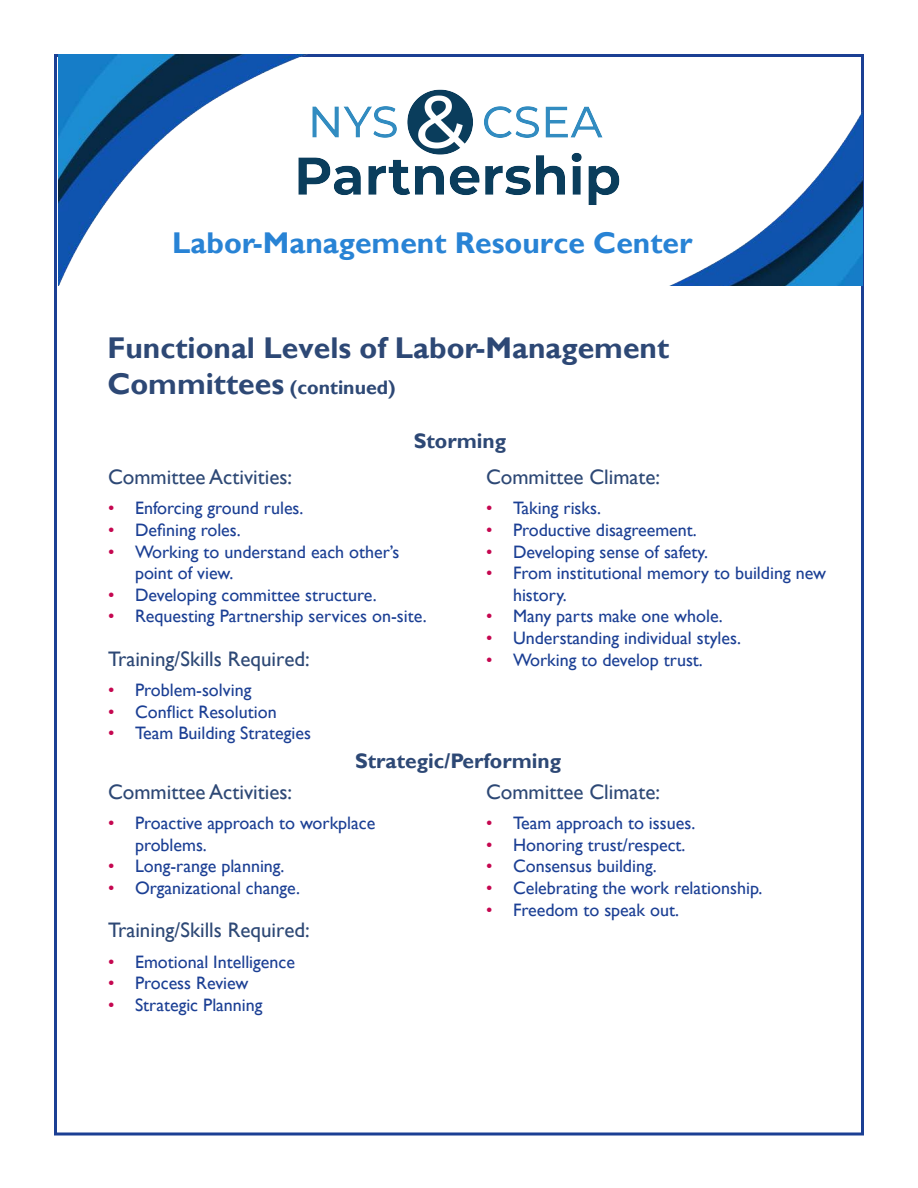
<style>
.page{position:relative;width:918px;height:1188px;background:#fff}
.page>*{position:absolute;margin:0;border:0;box-sizing:border-box;transform-origin:0 0}
.t1{font:700 30px "Gill Sans";color:#2d4875}
.t2{font:700 30px "Gill Sans";color:#2883d5}
.t3{font:21px "Gill Sans";color:#2d4875}
.t4{font:700 21px "Gill Sans";color:#2d4875}
.t5{font:700 19.5px "Gill Sans";color:#2d4875}
.t6{font:18px/21.6px "Gill Sans";color:#1b3f94}
.s1{font-size:30px}
.s2{color:#c50750}
</style>
<div class="page">
<img style="left:59px;top:55px;width:803px;height:230px">
<div style="left:100px;top:232px;width:537px;height:50px;background:#fff"></div>
<img style="left:285px;top:87px;width:345px;height:121px">
<h1 class="t2" style="left:172px;top:225px;width:522px">Labor-Management Resource Center</h1>
<p class="t1" style="left:107px;top:330px;width:563px">Functional Levels of Labor-Management</p>
<p class="t5" style="left:107px;top:376px;width:290px"><span class="s1">Committees</span> (continued)</p>
<p class="t4" style="left:414px;top:429px;width:94px">Storming</p>
<p class="t3" style="left:108px;top:465px;width:186px">Committee Activities:</p>
<p class="t6" style="left:108px;top:498px;width:197px"><span class="s2">•</span> Enforcing ground rules.</p>
<p class="t6" style="left:108px;top:520px;width:134px"><span class="s2">•</span> Defining roles.</p>
<p class="t6" style="left:135px;top:541px;width:266px;text-indent:-27px"><span class="s2">•</span> Working to understand each other’s point of view.</p>
<p class="t6" style="left:108px;top:584px;width:270px"><span class="s2">•</span> Developing committee structure.</p>
<p class="t6" style="left:108px;top:606px;width:320px"><span class="s2">•</span> Requesting Partnership services on-site.</p>
<p class="t3" style="left:108px;top:646px;width:203px">Training/Skills Required:</p>
<p class="t6" style="left:108px;top:680px;width:145px"><span class="s2">•</span> Problem-solving</p>
<p class="t6" style="left:108px;top:701px;width:170px"><span class="s2">•</span> Conflict Resolution</p>
<p class="t6" style="left:108px;top:723px;width:205px"><span class="s2">•</span> Team Building Strategies</p>
<p class="t3" style="left:486px;top:465px;width:176px">Committee Climate:</p>
<p class="t6" style="left:486px;top:498px;width:117px"><span class="s2">•</span> Taking risks.</p>
<p class="t6" style="left:486px;top:520px;width:212px"><span class="s2">•</span> Productive disagreement.</p>
<p class="t6" style="left:486px;top:541px;width:223px"><span class="s2">•</span> Developing sense of safety.</p>
<p class="t6" style="left:513px;top:563px;width:315px;text-indent:-27px"><span class="s2">•</span> From institutional memory to building new history.</p>
<p class="t6" style="left:486px;top:606px;width:238px"><span class="s2">•</span> Many parts make one whole.</p>
<p class="t6" style="left:486px;top:628px;width:257px"><span class="s2">•</span> Understanding individual styles.</p>
<p class="t6" style="left:486px;top:649px;width:218px"><span class="s2">•</span> Working to develop trust.</p>
<p class="t4" style="left:355px;top:748px;width:208px">Strategic/Performing</p>
<p class="t3" style="left:108px;top:779px;width:186px">Committee Activities:</p>
<p class="t6" style="left:135px;top:813px;width:242px;text-indent:-27px"><span class="s2">•</span> Proactive approach to workplace problems.</p>
<p class="t6" style="left:108px;top:856px;width:178px"><span class="s2">•</span> Long-range planning.</p>
<p class="t6" style="left:108px;top:877px;width:194px"><span class="s2">•</span> Organizational change.</p>
<p class="t3" style="left:108px;top:918px;width:203px">Training/Skills Required:</p>
<p class="t6" style="left:108px;top:951px;width:189px"><span class="s2">•</span> Emotional Intelligence</p>
<p class="t6" style="left:108px;top:973px;width:142px"><span class="s2">•</span> Process Review</p>
<p class="t6" style="left:108px;top:994px;width:156px"><span class="s2">•</span> Strategic Planning</p>
<p class="t3" style="left:486px;top:779px;width:176px">Committee Climate:</p>
<p class="t6" style="left:486px;top:813px;width:211px"><span class="s2">•</span> Team approach to issues.</p>
<p class="t6" style="left:486px;top:834px;width:201px"><span class="s2">•</span> Honoring trust/respect.</p>
<p class="t6" style="left:486px;top:856px;width:172px"><span class="s2">•</span> Consensus building.</p>
<p class="t6" style="left:486px;top:877px;width:278px"><span class="s2">•</span> Celebrating the work relationship.</p>
<p class="t6" style="left:486px;top:899px;width:195px"><span class="s2">•</span> Freedom to speak out.</p>
</div>
